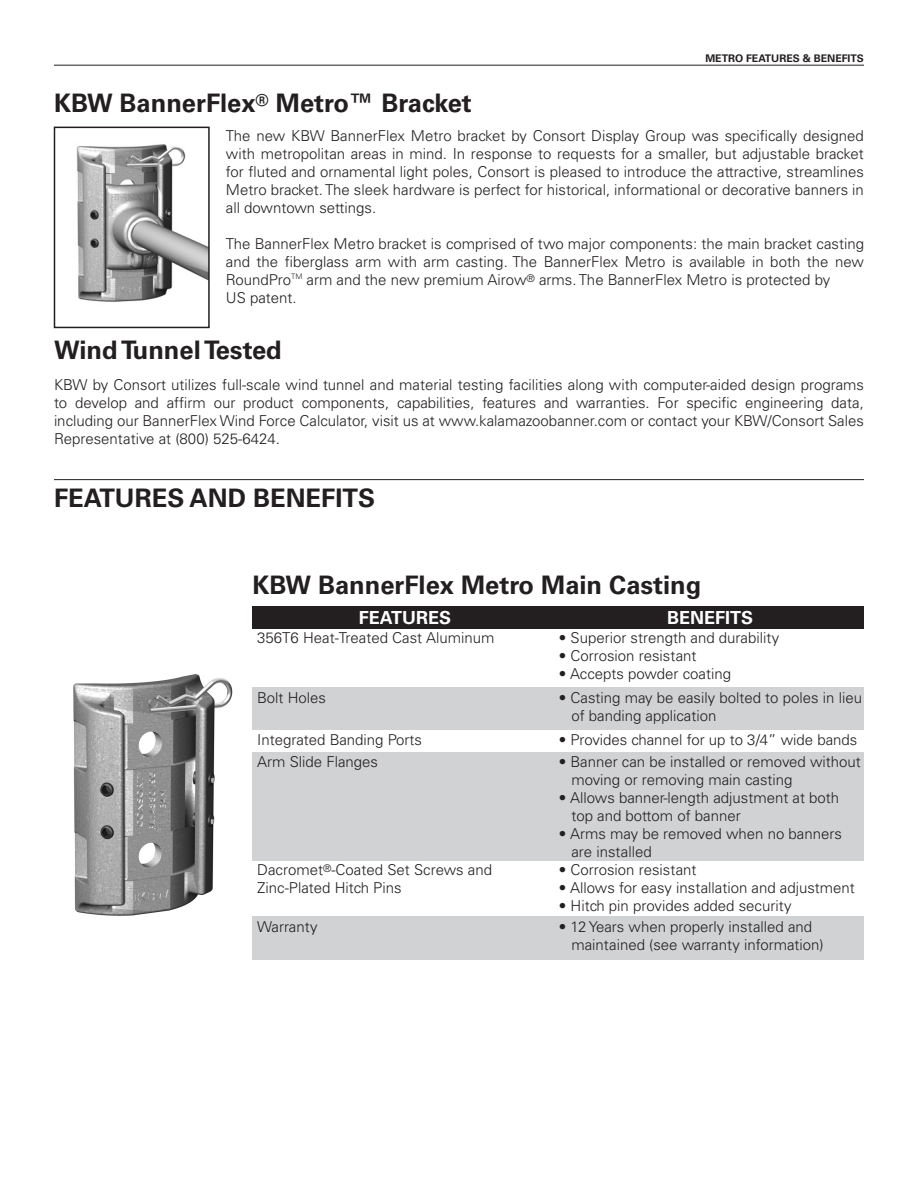
<style>
.page{position:relative;width:918px;height:1188px;background:#fff}
.page>*{position:absolute;margin:0;border:0;box-sizing:border-box;transform-origin:0 0}
.t1{font:700 25.5px "Univers";color:#231f20}
.t2{font:700 18px "Univers";color:#fff}
.t3{font:300 15px/18px "Univers";color:#231f20;text-align:justify}
.t4{font:700 10.5px "Univers";color:#231f20}
</style>
<div class="page">
<div style="left:252px;top:687px;width:612px;height:43px;background:#d1d2d4"></div>
<div style="left:252px;top:753px;width:612px;height:108px;background:#d1d2d4"></div>
<div style="left:252px;top:916px;width:612px;height:44px;background:#d1d2d4"></div>
<hr style="left:54px;top:65px;width:810px;height:1px;background:#231f20">
<hr style="left:54px;top:479px;width:810px;height:1px;background:#231f20">
<img style="left:76px;top:144px;width:131px;height:158px">
<div style="left:54px;top:127px;width:156px;height:201px;border:2px solid #231f20"></div>
<div style="left:252px;top:606px;width:612px;height:23px;background:#231f20"></div>
<img style="left:73px;top:674px;width:160px;height:242px">
<p class="t1" style="left:54px;top:88px;width:419px">KBW BannerFlex<sup>®</sup> Metro™ Bracket</p>
<p class="t4" style="left:705px;top:52px;width:160px">METRO FEATURES &amp; BENEFITS</p>
<p class="t3" style="left:226px;top:127px;width:640px">The new KBW BannerFlex Metro bracket by Consort Display Group was specifically designed with metropolitan areas in mind. In response to requests for a smaller, but adjustable bracket for fluted and ornamental light poles, Consort is pleased to introduce the attractive, streamlines Metro bracket. The sleek hardware is perfect for historical, informational or decorative banners in all downtown settings.</p>
<p class="t3" style="left:226px;top:235px;width:640px">The BannerFlex Metro bracket is comprised of two major components: the main bracket casting and the fiberglass arm with arm casting. The BannerFlex Metro is available in both the new RoundPro<sup>TM</sup> arm and the new premium Airow<sup>®</sup> arms. The BannerFlex Metro is protected by</p>
<p class="t3" style="left:226px;top:289px;width:72px">US patent.</p>
<p class="t1" style="left:54px;top:335px;width:229px">Wind Tunnel Tested</p>
<p class="t3" style="left:54px;top:375px;width:812px">KBW by Consort utilizes full-scale wind tunnel and material testing facilities along with computer-aided design programs to develop and affirm our product components, capabilities, features and warranties. For specific engineering data, including our BannerFlex Wind Force Calculator, visit us at www.kalamazoobanner.com or contact your KBW/Consort Sales Representative at (800) 525-6424.</p>
<p class="t1" style="left:54px;top:483px;width:323px">FEATURES AND BENEFITS</p>
<p class="t1" style="left:252px;top:570px;width:450px">KBW BannerFlex Metro Main Casting</p>
<p class="t2" style="left:359px;top:607px;width:94px">FEATURES</p>
<p class="t2" style="left:667px;top:607px;width:88px">BENEFITS</p>
<p class="t3" style="left:257px;top:629px;width:239px">356T6 Heat-Treated Cast Aluminum</p>
<p class="t3" style="left:257px;top:689px;width:70px">Bolt Holes</p>
<p class="t3" style="left:559px;top:629px;width:222px">• Superior strength and durability</p>
<p class="t3" style="left:559px;top:647px;width:139px">• Corrosion resistant</p>
<p class="t3" style="left:559px;top:665px;width:174px">• Accepts powder coating</p>
<p class="t3" style="left:559px;top:689px;width:305px">• Casting may be easily bolted to poles in lieu</p>
<p class="t3" style="left:571px;top:707px;width:147px">of banding application</p>
<p class="t3" style="left:257px;top:731px;width:166px">Integrated Banding Ports</p>
<p class="t3" style="left:559px;top:731px;width:300px">• Provides channel for up to 3/4” wide bands</p>
<p class="t3" style="left:257px;top:752px;width:122px">Arm Slide Flanges</p>
<p class="t3" style="left:559px;top:752px;width:303px">• Banner can be installed or removed without</p>
<p class="t3" style="left:571px;top:770px;width:223px">moving or removing main casting</p>
<p class="t3" style="left:559px;top:788px;width:282px">• Allows banner-length adjustment at both</p>
<p class="t3" style="left:571px;top:806px;width:171px">top and bottom of banner</p>
<p class="t3" style="left:559px;top:824px;width:285px">• Arms may be removed when no banners</p>
<p class="t3" style="left:571px;top:842px;width:82px">are installed</p>
<p class="t3" style="left:257px;top:860px;width:236px">Dacromet<sup>®</sup>-Coated Set Screws and</p>
<p class="t3" style="left:257px;top:878px;width:146px">Zinc-Plated Hitch Pins</p>
<p class="t3" style="left:559px;top:860px;width:139px">• Corrosion resistant</p>
<p class="t3" style="left:559px;top:878px;width:298px">• Allows for easy installation and adjustment</p>
<p class="t3" style="left:559px;top:896px;width:234px">• Hitch pin provides added security</p>
<p class="t3" style="left:257px;top:917px;width:62px">Warranty</p>
<p class="t3" style="left:559px;top:917px;width:255px">• 12 Years when properly installed and</p>
<p class="t3" style="left:571px;top:935px;width:254px">maintained (see warranty information)</p>
</div>
